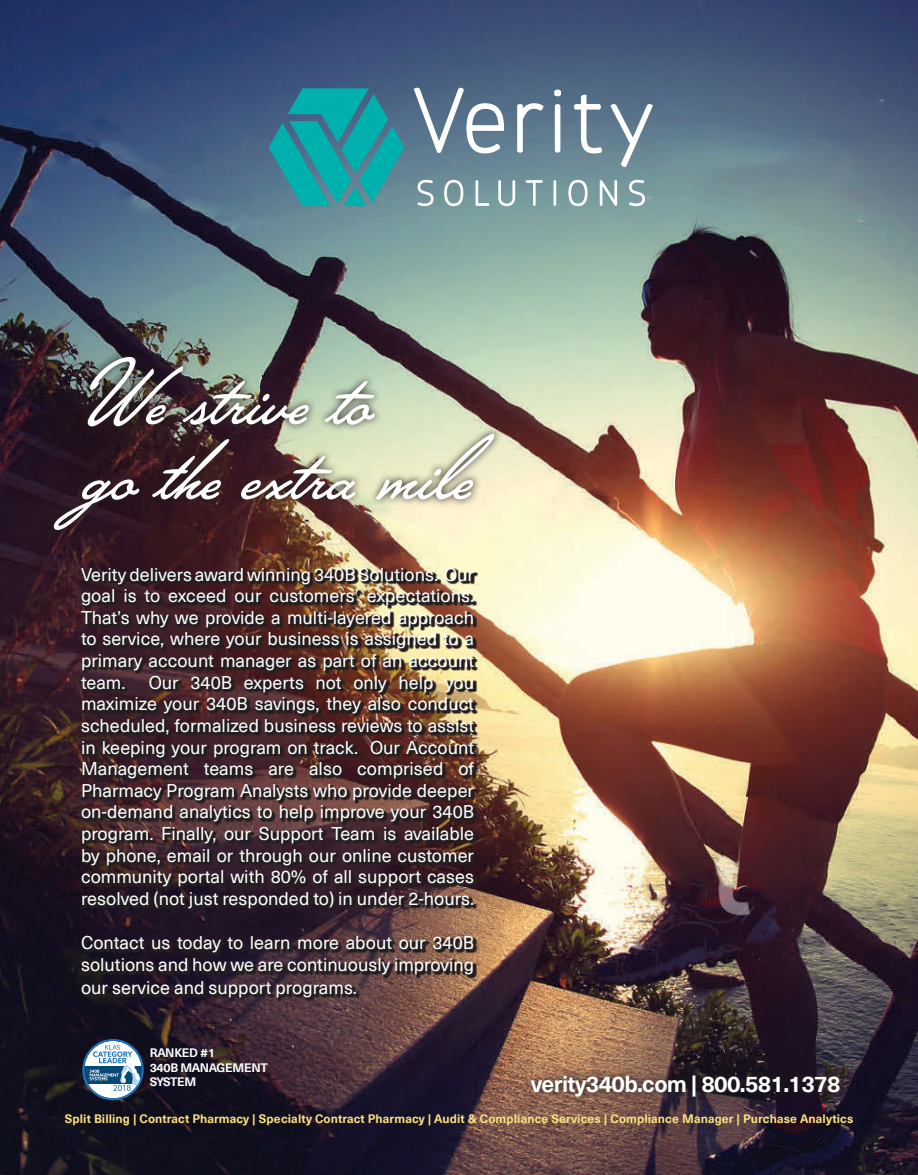
<style>
.page{position:relative;width:918px;height:1175px;background:#fff}
.page>*{position:absolute;margin:0;border:0;box-sizing:border-box;transform-origin:0 0}
.t1{font:120px "Lakeside";color:#fff}
.t2{font:700 22.5px "Neue Haas Unica Pro";letter-spacing:-.03em;color:#fff}
.t3{font:18px/21.6px "Neue Haas Unica Pro";color:#fff;text-align:justify}
.t4{font:700 12px "Neue Haas Unica Pro";letter-spacing:.01em;color:#fbe37f}
.t5{font:700 12px/14.4px "Neue Haas Unica Pro";letter-spacing:-.025em;color:#fff}
</style>
<div class="page">
<img style="left:0;top:0;width:918px;height:1174px">
<img style="left:46px;top:349px;width:456px;height:188px">
<svg style="left:414px;top:88px;width:239px;height:79px;background:#788fa1"></svg>
<svg style="left:418px;top:180px;width:227px;height:26px"></svg>
<svg style="left:269px;top:88px;width:135px;height:118px;background:#22959f"></svg>
<svg style="left:82px;top:1039px;width:62px;height:61px"></svg>
<svg style="left:526px;top:1068px;width:324px;height:35px;background:#493634"></svg>
<svg style="left:82px;top:568px;width:396px;height:433px;background:#432d2d"></svg>
<h1 class="t1" style="left:81px;top:318px;width:292px">We strive to</h1>
<h1 class="t1" style="left:81px;top:393px;width:394px">go the extra mile</h1>
<p class="t3" style="left:81px;top:564px;width:395px">Verity delivers award winning 340B Solutions. Our goal is to exceed our customers’ expectations.<br>That’s why we provide a multi-layered approach to service, where your business is assigned to a primary account manager as part of an account team.</p>
<p class="t3" style="left:81px;top:672px;width:395px;text-indent:68px">Our 340B experts not only help you maximize your 340B savings, they also conduct scheduled, formalized business reviews to assist in keeping your program on track. Our Account Management teams are also comprised of Pharmacy Program Analysts who provide deeper on-demand analytics to help improve your 340B program. Finally, our Support Team is available by phone, email or through our online customer community portal with 80% of all support cases resolved (not just responded to) in under 2-hours.</p>
<p class="t3" style="left:81px;top:931px;width:395px;line-height:22.5px">Contact us today to learn more about our 340B solutions and how we are continuously improving our service and support programs.</p>
<p class="t5" style="left:150px;top:1046px;width:120px">RANKED #1<br>340B MANAGEMENT<br>SYSTEM</p>
<p class="t4" style="left:65px;top:1111px;width:790px">Split Billing | Contract Pharmacy | Specialty Contract Pharmacy | Audit &amp; Compliance Services | Compliance Manager | Purchase Analytics</p>
<p class="t2" style="left:531px;top:1069px;width:311px">verity340b.com | 800.581.1378</p>
</div>
